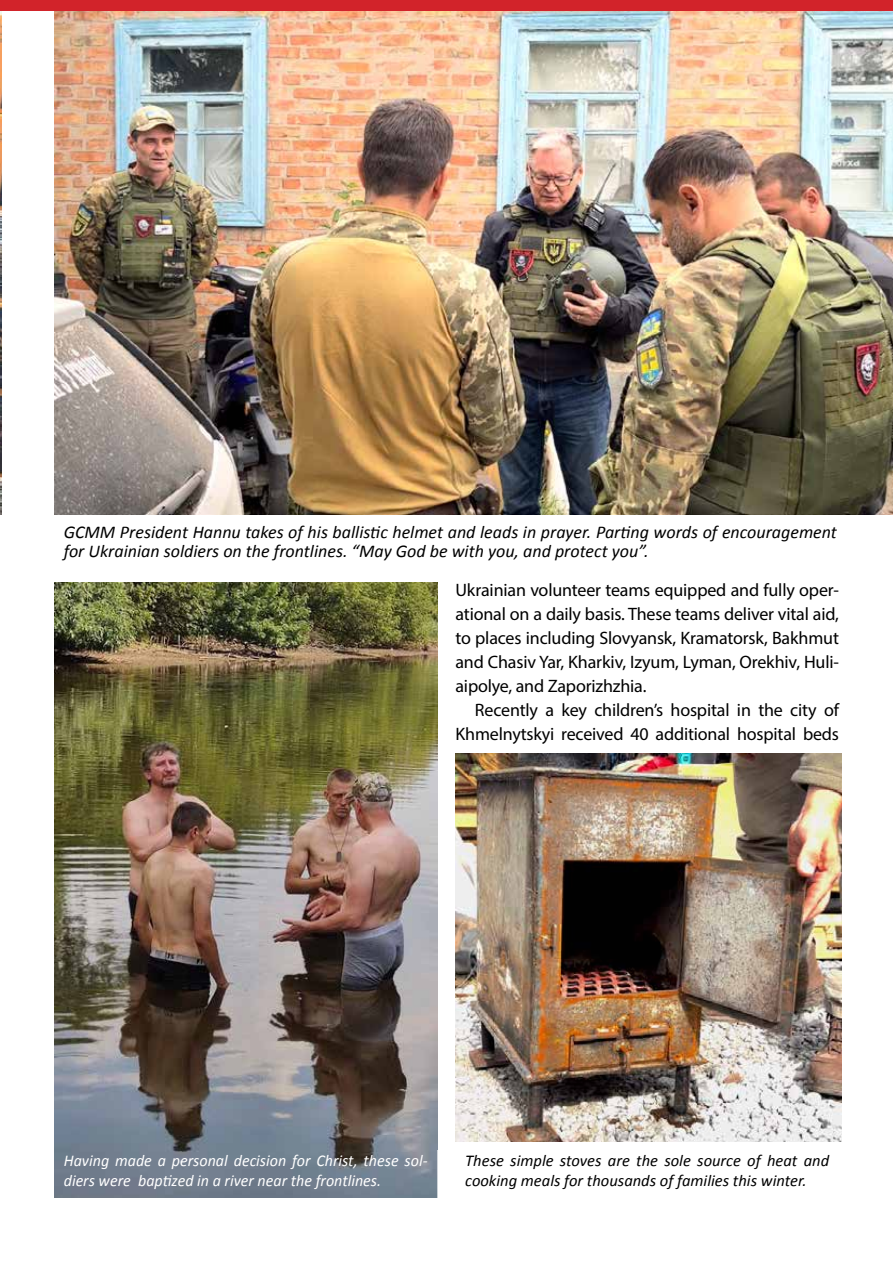
<style>
.page{position:relative;width:893px;height:1263px;background:#fff}
.page>*{position:absolute;margin:0;border:0;box-sizing:border-box;transform-origin:0 0}
.t1{font:18px/24px "Myriad Pro";letter-spacing:-.01em;color:#000;text-align:justify}
.t2{font:italic 18px/19.5px "Calibri";color:#000}
.t3{font:italic 16.5px/19.5px "Calibri";color:#fff}
.t4{font:italic 16.5px/19.5px "Calibri";color:#000}
</style>
<div class="page">
<img style="left:54px;top:11px;width:839px;height:503px">
<img style="left:0;top:11px;width:1px;height:503px">
<img style="left:455px;top:753px;width:387px;height:388px">
<img style="left:54px;top:582px;width:383px;height:615px">
<div style="left:0;top:0;width:893px;height:11px;background:#d2232a"></div>
<p class="t2" style="left:64px;top:521px;width:775px">GCMM President Hannu takes of his ballistic helmet and leads in prayer. Parting words of encouragement for Ukrainian soldiers on the frontlines. “May God be with you, and protect you”.</p>
<p class="t1" style="left:455px;top:578px;width:385px">Ukrainian volunteer teams equipped and fully oper&shy;ational on a daily basis. These teams deliver vital aid, to places including Slovyansk, Kramatorsk, Bakhmut and Chasiv Yar, Kharkiv, Izyum, Lyman, Orekhiv, Huli&shy;aipolye, and Zaporizhzhia.</p>
<p class="t1" style="left:455px;top:698px;width:385px;text-align:right">Recently a key children’s hospital in the city of<br>Khmelnytskyi received 40 additional hospital beds</p>
<p class="t3" style="left:64px;top:1150px;width:365px">Having made a personal decision for Christ, these sol&shy;diers were baptized in a river near the frontlines.</p>
<p class="t4" style="left:465px;top:1150px;width:365px">These simple stoves are the sole source of heat and cooking meals for thousands of families this winter.</p>
</div>
